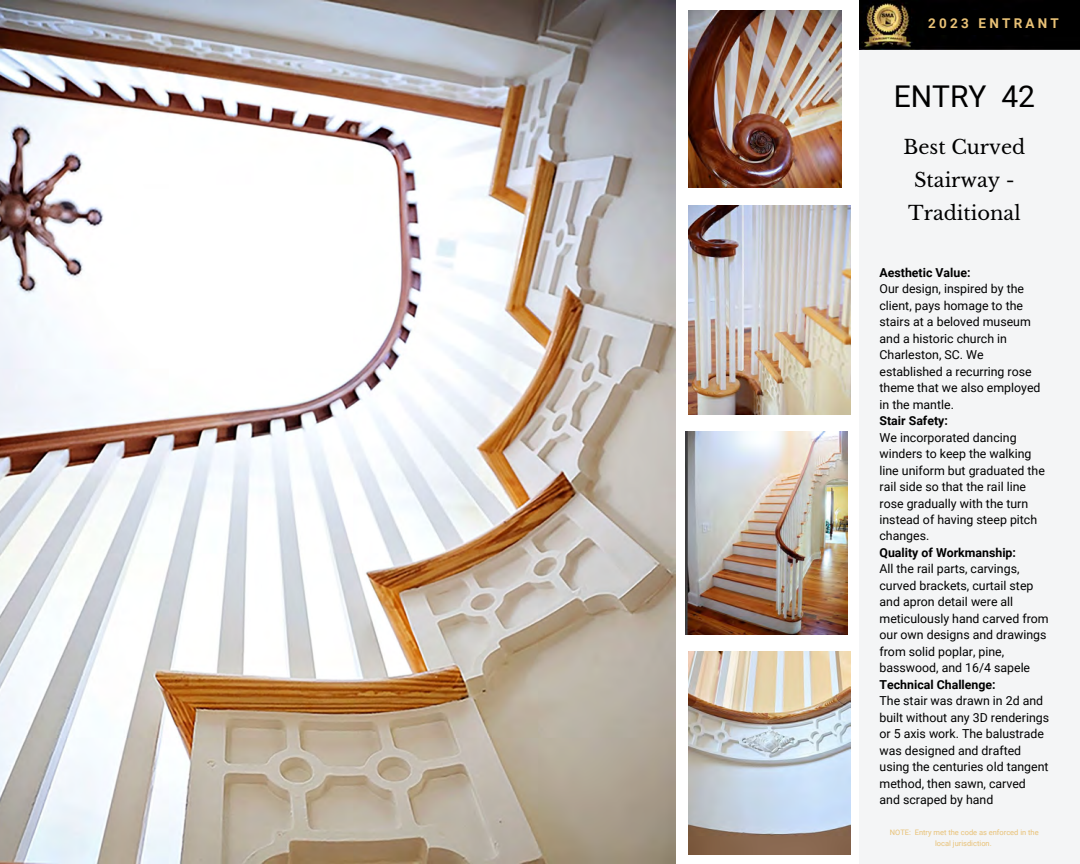
<style>
.page{position:relative;width:1080px;height:864px;background:#fff}
.page>*{position:absolute;margin:0;border:0;box-sizing:border-box;transform-origin:0 0}
.t1{font:30px "Roboto";color:#000}
.t2{font:19.35px/33px "Libre Baskerville";color:#000;text-align:center}
.t3{font:700 13.5px "Roboto";letter-spacing:.24em;color:#e8c176}
.t4{font:12.3px/16.5px "Roboto";color:#000}
.t5{font:700 12.3px "Roboto";color:#000}
.t6{font:7.5px/10.2px "Roboto";color:#e8c176;text-align:center}
</style>
<div class="page">
<img style="left:0;top:0;width:675px;height:864px">
<img style="left:688px;top:10px;width:153px;height:177px">
<img style="left:685px;top:432px;width:162px;height:202px">
<div style="left:859px;top:0;width:221px;height:864px;background:#f4f5f6"></div>
<img style="left:859px;top:0;width:221px;height:50px">
<div style="left:929px;top:10px;width:129px;height:24px;background:#000"></div>
<img style="left:688px;top:652px;width:162px;height:202px">
<img style="left:688px;top:205px;width:162px;height:209px">
<p class="t3" style="left:928px;top:16px;width:132px">2023 ENTRANT</p>
<h1 class="t1" style="left:894px;top:79px;width:143px">ENTRY 42</h1>
<h2 class="t2" style="left:904px;top:131px;width:123px">Best Curved<br>Stairway -<br>Traditional</h2>
<p class="t5" style="left:880px;top:266px;width:93px">Aesthetic Value:</p>
<p class="t4" style="left:880px;top:281px;width:163px">Our design, inspired by the client, pays homage to the stairs at a beloved museum and a historic church in<br>Charleston, SC. We established a recurring rose theme that we also employed in the mantle.</p>
<p class="t5" style="left:880px;top:414px;width:70px">Stair Safety:</p>
<p class="t4" style="left:880px;top:429px;width:167px">We incorporated dancing winders to keep the walking line uniform but graduated the rail side so that the rail line rose gradually with the turn instead of having steep pitch changes.</p>
<p class="t5" style="left:880px;top:546px;width:138px">Quality of Workmanship:</p>
<p class="t4" style="left:880px;top:561px;width:171px">All the rail parts, carvings, curved brackets, curtail step and apron detail were all meticulously hand carved from our own designs and drawings from solid poplar, pine, basswood, and 16/4 sapele</p>
<p class="t5" style="left:880px;top:677px;width:118px">Technical Challenge:</p>
<p class="t4" style="left:880px;top:693px;width:171px">The stair was drawn in 2d and built without any 3D renderings or 5 axis work. The balustrade was designed and drafted using the centuries old tangent method, then sawn, carved and scraped by hand</p>
<p class="t6" style="left:890px;top:828px;width:150px">NOTE: Entry met the code as enforced in the local jurisdiction.</p>
</div>
